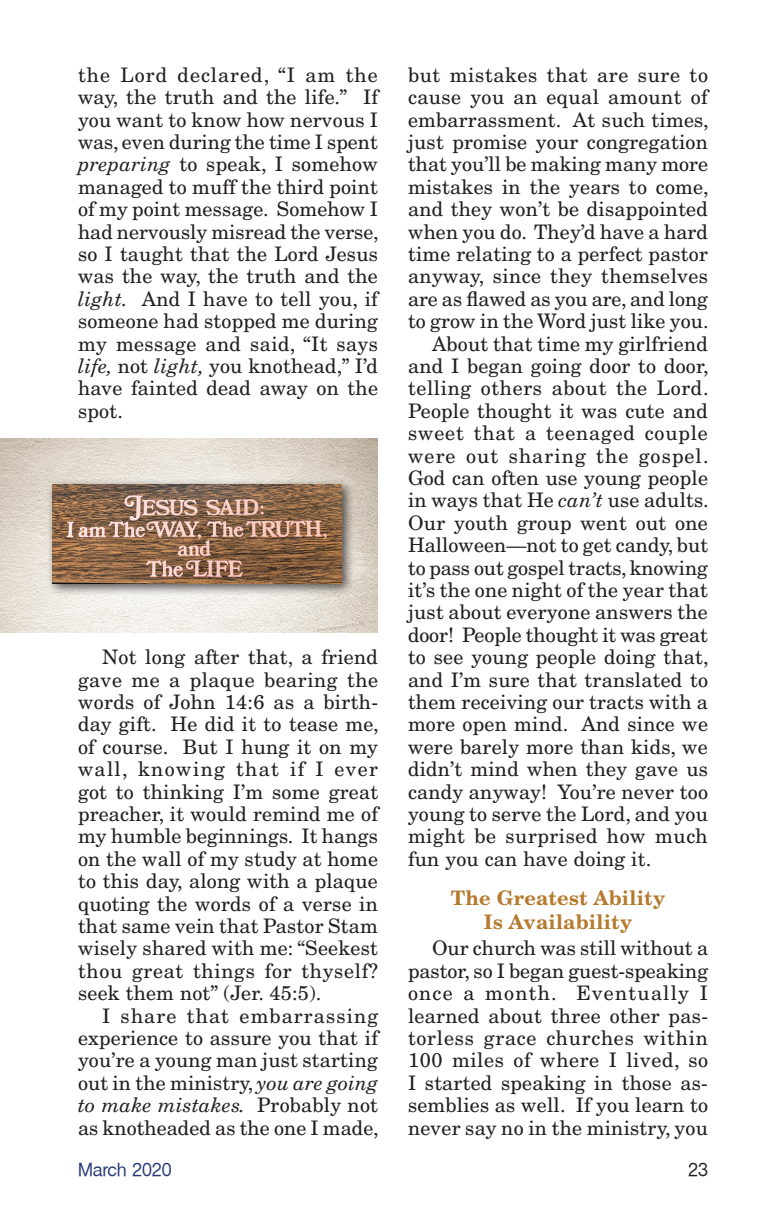
<style>
.page{position:relative;width:774px;height:1224px;background:#fff}
.page>*{position:absolute;margin:0;border:0;box-sizing:border-box;transform-origin:0 0}
.t1{font:20px/22.4px "New Century Schlbk";letter-spacing:.01em;color:#231f20;text-align:justify}
.t2{font:20px "New Century Schlbk";letter-spacing:.03em;color:#231f20}
.t3{font:700 20px/23.4px "New Century Schlbk";letter-spacing:.01em;color:#b57a2e;text-align:center}
.t4{font:20px "New Century Schlbk";letter-spacing:.04em;color:#231f20}
.t5{font:20px "New Century Schlbk";letter-spacing:.055em;color:#231f20}
.t6{font:18px "Basic Sans SF";color:#273777}
.t7{font:18px "Basic Sans SF";color:#231f20}
.s1{font-style:italic}
</style>
<div class="page">
<img style="left:0;top:438px;width:378px;height:194px">
<div style="left:46px;top:478px;width:309px;height:119px;background:#231f20;opacity:.75"></div>
<img style="left:52px;top:485px;width:290px;height:99px">
<p class="t1" style="left:78px;top:64px;width:302px">the Lord declared, “I am the way, the truth and the life.” If you want to know how nervous I was, even during the time I spent <span class="s1">preparing</span> to speak, I somehow managed to muff the third point of my point message. Somehow I had nervously misread the verse, so I taught that the Lord Jesus was the way, the truth and the <span class="s1">light.</span> And I have to tell you, if someone had stopped me during my message and said, “It says <span class="s1">life,</span> not <span class="s1">light,</span> you knothead,” I’d have fainted dead away on the spot.</p>
<p class="t1" style="left:78px;top:646px;width:302px;text-indent:24px">Not long after that, a friend gave me a plaque bearing the words of John 14:6 as a birth&shy;day gift. He did it to tease me, of course. But I hung it on my wall, knowing that if I ever got to thinking I’m some great preacher, it would remind me of my humble beginnings. It hangs on the wall of my study at home to this day, along with a plaque quoting the words of a verse in that same vein that Pastor Stam wisely shared with me: “Seekest thou great things for thyself? seek them not” (Jer. 45:5).</p>
<p class="t1" style="left:78px;top:1004px;width:302px;text-indent:24px">I share that embarrassing experience to assure you that if you’re a young man just starting out in the ministry, <span class="s1">you are going to make mistakes.</span> Probably not as knotheaded as the one I made,</p>
<p class="t2" style="left:408px;top:63px;width:302px">but mistakes that are sure to</p>
<p class="t1" style="left:408px;top:86px;width:301px">cause you an equal amount of</p>
<p class="t1" style="left:408px;top:108px;width:302px">embarrassment. At such times,</p>
<p class="t1" style="left:408px;top:131px;width:302px">just promise your congregation</p>
<p class="t1" style="left:408px;top:153px;width:302px">that you’ll be making many more</p>
<p class="t1" style="left:408px;top:176px;width:302px">mistakes in the years to come,</p>
<p class="t1" style="left:408px;top:198px;width:301px">and they won’t be disappointed</p>
<p class="t1" style="left:408px;top:220px;width:302px">when you do. They’d have a hard</p>
<p class="t1" style="left:408px;top:243px;width:302px">time relating to a perfect pastor</p>
<p class="t1" style="left:408px;top:265px;width:302px">anyway, since they themselves</p>
<p class="t1" style="left:408px;top:288px;width:302px">are as flawed as you are, and long</p>
<p class="t1" style="left:408px;top:310px;width:302px">to grow in the Word just like you.</p>
<p class="t1" style="left:432px;top:332px;width:278px">About that time my girlfriend</p>
<p class="t1" style="left:408px;top:355px;width:302px">and I began going door to door,</p>
<p class="t2" style="left:408px;top:376px;width:302px">telling others about the Lord.</p>
<p class="t1" style="left:408px;top:400px;width:302px">People thought it was cute and</p>
<p class="t4" style="left:408px;top:421px;width:301px">sweet that a teenaged couple</p>
<p class="t5" style="left:408px;top:443px;width:302px">were out sharing the gospel.</p>
<p class="t1" style="left:408px;top:467px;width:301px">God can often use young people</p>
<p class="t1" style="left:408px;top:489px;width:302px">in ways that He <span class="s1">can’t</span> use adults.</p>
<p class="t1" style="left:408px;top:512px;width:301px">Our youth group went out one</p>
<p class="t1" style="left:408px;top:534px;width:302px">Halloween—not to get candy, but</p>
<p class="t1" style="left:408px;top:556px;width:302px">to pass out gospel tracts, knowing</p>
<p class="t1" style="left:408px;top:579px;width:302px">it’s the one night of the year that</p>
<p class="t1" style="left:408px;top:601px;width:301px">just about everyone answers the</p>
<p class="t1" style="left:408px;top:624px;width:301px">door! People thought it was great</p>
<p class="t1" style="left:408px;top:646px;width:302px">to see young people doing that,</p>
<p class="t1" style="left:408px;top:668px;width:302px">and I’m sure that translated to</p>
<p class="t1" style="left:408px;top:691px;width:302px">them receiving our tracts with a</p>
<p class="t1" style="left:408px;top:713px;width:302px">more open mind. And since we</p>
<p class="t1" style="left:408px;top:736px;width:301px">were barely more than kids, we</p>
<p class="t1" style="left:408px;top:758px;width:302px">didn’t mind when they gave us</p>
<p class="t1" style="left:408px;top:780px;width:302px">candy anyway! You’re never too</p>
<p class="t1" style="left:408px;top:803px;width:302px">young to serve the Lord, and you</p>
<p class="t1" style="left:408px;top:825px;width:301px">might be surprised how much</p>
<p class="t1" style="left:408px;top:848px;width:245px">fun you can have doing it.</p>
<p class="t3" style="left:451px;top:886px;width:216px">The Greatest Ability<br>Is Availability</p>
<p class="t1" style="left:408px;top:937px;width:302px;text-indent:24px">Our church was still without a pastor, so I began guest-speaking once a month. Eventually I learned about three other pas&shy;torless grace churches within 100 miles of where I lived, so I started speaking in those as&shy;semblies as well. If you learn to never say no in the ministry, you</p>
<p class="t6" style="left:78px;top:1160px;width:95px">March 2020</p>
<p class="t7" style="left:688px;top:1160px;width:21px">23</p>
</div>
